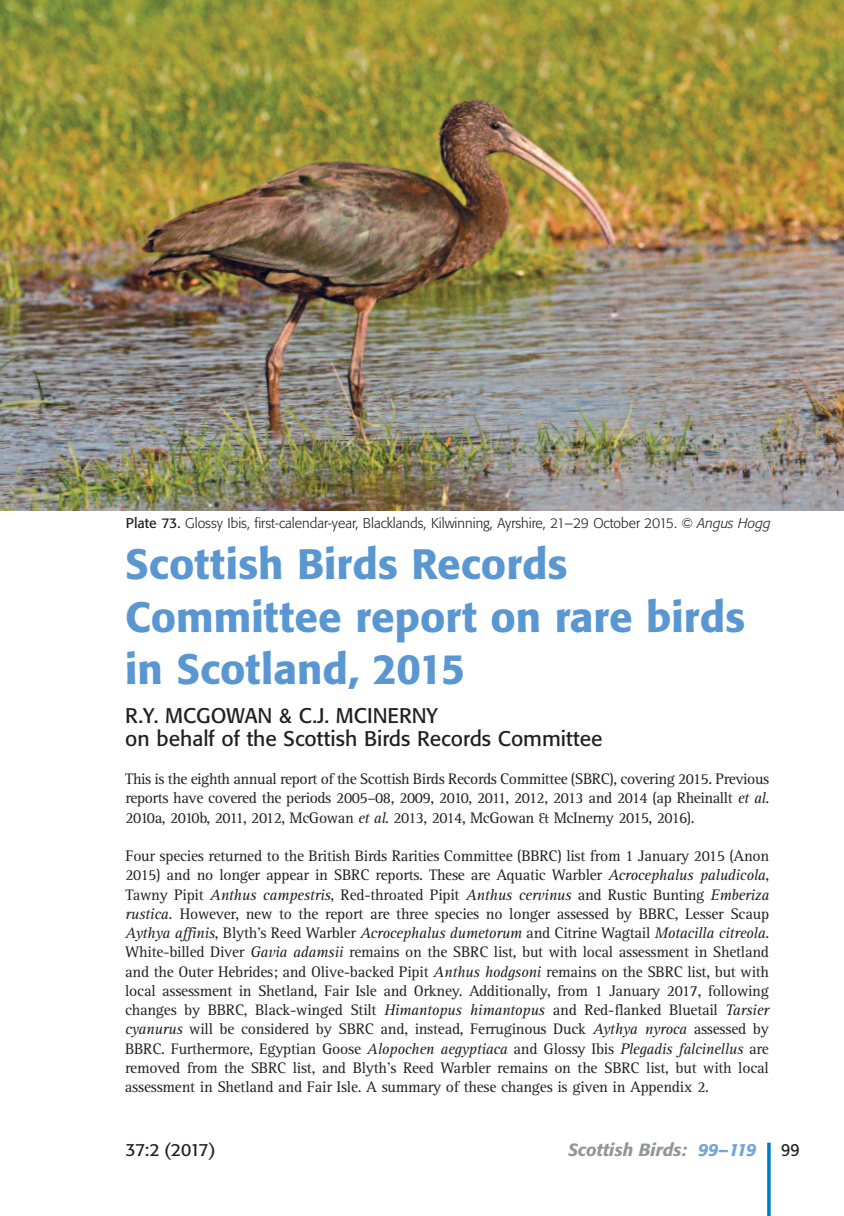
<style>
.page{position:relative;width:844px;height:1216px;background:#fff}
.page>*{position:absolute;margin:0;border:0;box-sizing:border-box;transform-origin:0 0}
.t1{font:500 42px/52.5px "Formata BQ";color:#5a97d1}
.t2{font:21px/22.8px "Formata BQ";color:#231f20}
.t3{font:italic 500 17.5px "Formata BQ";color:#939598}
.t4{font:17.5px "Formata BQ";letter-spacing:-.03em;color:#231f20}
.t5{font:17.5px "Formata BQ";letter-spacing:-.03em;color:#231f20;scale:.9 1}
.t6{font:15.75px/19.2px "AT Rotis Serif";letter-spacing:-.02em;color:#231f20;text-align:justify}
.t7{font:300 14px "Formata BQ";color:#231f20}
.s1{font-weight:400}
.s2{font-style:italic}
.s3{color:#70a3d6}
</style>
<div class="page">
<hr style="left:767px;top:1142px;width:3px;height:73px;background:#007cc2">
<img style="left:1px;top:0;width:842px;height:511px">
<p class="t7" style="left:126px;top:517px;width:646px"><span class="s1">Plate 73.</span> Glossy Ibis, first-calendar-year, Blacklands, Kilwinning, Ayrshire, 21–29 October 2015. © <span class="s2">Angus Hogg</span></p>
<h1 class="t1" style="left:125px;top:541px;width:621px">Scottish Birds Records<br>Committee report on rare birds in Scotland, 2015</h1>
<h2 class="t2" style="left:125px;top:705px;width:478px">R.Y. MCGOWAN &amp; C.J. MCINERNY<br>on behalf of the Scottish Birds Records Committee</h2>
<p class="t6" style="left:125px;top:770px;width:645px">This is the eighth annual report of the Scottish Birds Records Committee (SBRC), covering 2015. Previous reports have covered the periods 2005–08, 2009, 2010, 2011, 2012, 2013 and 2014 (ap Rheinallt <span class="s2">et al</span>.<br>2010a, 2010b, 2011, 2012, McGowan <span class="s2">et al</span>. 2013, 2014, McGowan &amp; McInerny 2015, 2016).</p>
<p class="t6" style="left:125px;top:847px;width:645px">Four species returned to the British Birds Rarities Committee (BBRC) list from 1 January 2015 (Anon 2015) and no longer appear in SBRC reports. These are Aquatic Warbler <span class="s2">Acrocephalus paludicola</span>, Tawny Pipit <span class="s2">Anthus campestris</span>, Red-throated Pipit <span class="s2">Anthus cervinus</span> and Rustic Bunting <span class="s2">Emberiza rustica.</span> However, new to the report are three species no longer assessed by BBRC, Lesser Scaup <span class="s2">Aythya affinis</span>, Blyth’s Reed Warbler <span class="s2">Acrocephalus dumetorum</span> and Citrine Wagtail <span class="s2">Motacilla citreola</span>.<br>White-billed Diver <span class="s2">Gavia adamsii</span> remains on the SBRC list, but with local assessment in Shetland and the Outer Hebrides; and Olive-backed Pipit <span class="s2">Anthus hodgsoni</span> remains on the SBRC list, but with local assessment in Shetland, Fair Isle and Orkney. Additionally, from 1 January 2017, following changes by BBRC, Black-winged Stilt <span class="s2">Himantopus himantopus</span> and Red-flanked Bluetail <span class="s2">Tarsier cyanurus</span> will be considered by SBRC and, instead, Ferruginous Duck <span class="s2">Aythya nyroca</span> assessed by BBRC. Furthermore, Egyptian Goose <span class="s2">Alopochen aegyptiaca</span> and Glossy Ibis <span class="s2">Plegadis falcinellus</span> are removed from the SBRC list, and Blyth’s Reed Warbler remains on the SBRC list, but with local assessment in Shetland and Fair Isle. A summary of these changes is given in Appendix 2.</p>
<p class="t4" style="left:125px;top:1141px;width:92px">37:2 (2017)</p>
<p class="t3" style="left:568px;top:1141px;width:190px">Scottish Birds: <span class="s3">99–119</span></p>
<p class="t5" style="left:781px;top:1141px;width:22px">99</p>
</div>
